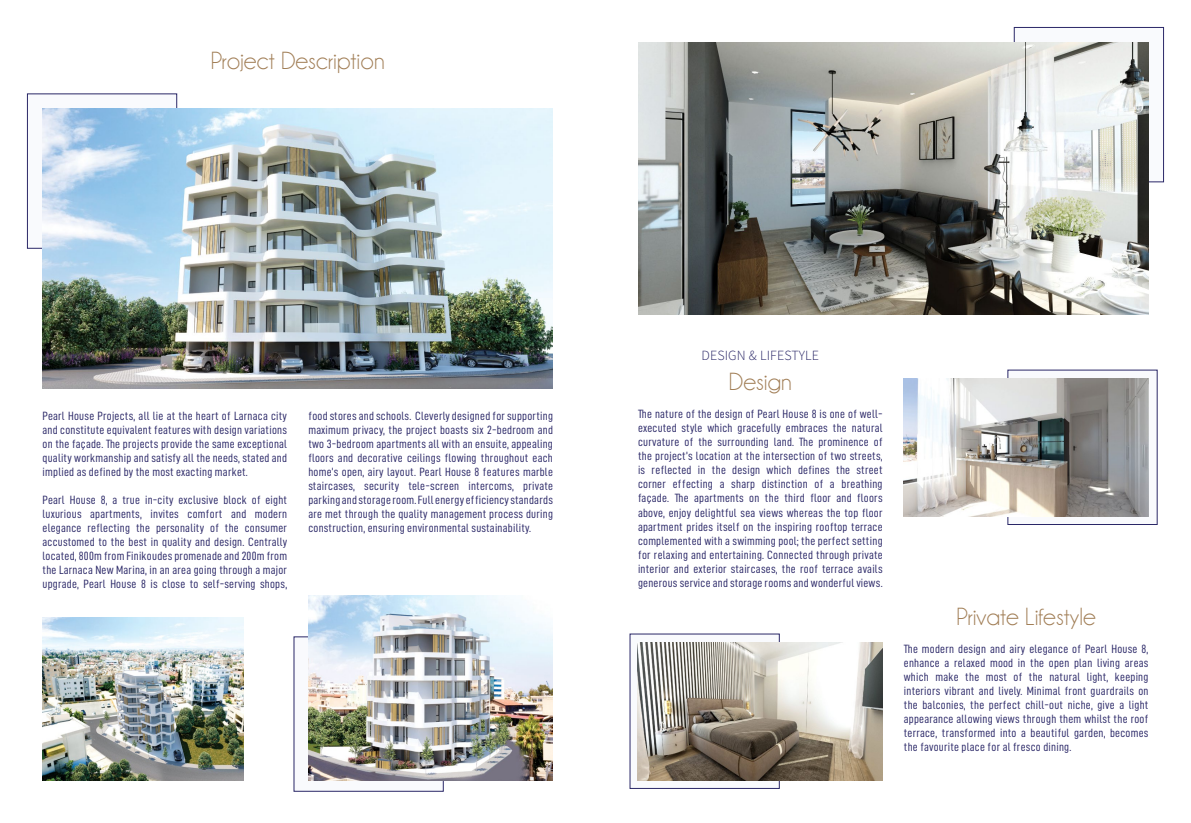
<style>
.page{position:relative;width:1191px;height:823px;background:#fff}
.page>*{position:absolute;margin:0;border:0;box-sizing:border-box;transform-origin:0 0}
.t1{font:25px "Champagne&Limousines";color:#a17e56}
.t2{font:300 14px "Source Sans Pro";letter-spacing:.01em;color:#2a2767}
.t3{font:12px/14px "D DIN Condensed";letter-spacing:.02em;color:#2a2767;text-align:justify}
</style>
<div class="page">
<div style="left:294px;top:636px;width:149px;height:155px;background:#f9fafd"></div>
<div style="left:27px;top:93px;width:150px;height:155px;background:#f9fafd;border:1px solid #2a2767"></div>
<img style="left:43px;top:109px;width:510px;height:279px">
<img style="left:308px;top:595px;width:245px;height:185px">
<img style="left:43px;top:617px;width:201px;height:163px">
<svg style="left:629px;top:633px;width:150px;height:155px"></svg>
<div style="left:1007px;top:369px;width:150px;height:155px;background:#f9fafd"></div>
<div style="left:1014px;top:27px;width:149px;height:155px;background:#f9fafd;border:1px solid #2a2767"></div>
<img style="left:904px;top:378px;width:244px;height:138px">
<img style="left:638px;top:642px;width:244px;height:138px">
<img style="left:638px;top:43px;width:511px;height:271px">
<h1 class="t1" style="left:211px;top:48px;width:176px">Project Description</h1>
<p class="t3" style="left:43px;top:408px;width:246px">Pearl House Projects, all lie at the heart of Larnaca city and constitute equivalent features with design variations on the façade. The projects provide the same exceptional quality workmanship and satisfy all the needs, stated and implied as defined by the most exacting market.</p>
<p class="t3" style="left:43px;top:492px;width:246px">Pearl House 8, a true in-city exclusive block of eight luxurious apartments, invites comfort and modern elegance reflecting the personality of the consumer accustomed to the best in quality and design. Centrally located, 800m from Finikoudes promenade and 200m from the Larnaca New Marina, in an area going through a major upgrade, Pearl House 8 is close to self-serving shops,</p>
<p class="t3" style="left:308px;top:408px;width:246px">food stores and schools. Cleverly designed for supporting maximum privacy, the project boasts six 2-bedroom and two 3-bedroom apartments all with an ensuite, appealing floors and decorative ceilings flowing throughout each home’s open, airy layout. Pearl House 8 features marble staircases, security tele-screen intercoms, private parking and storage room. Full energy efficiency standards are met through the quality management process during construction, ensuring environmental sustainability.</p>
<p class="t2" style="left:701px;top:346px;width:119px">DESIGN &amp; LIFESTYLE</p>
<h1 class="t1" style="left:729px;top:369px;width:64px">Design</h1>
<p class="t3" style="left:638px;top:407px;width:246px">The nature of the design of Pearl House 8 is one of well&shy;executed style which gracefully embraces the natural curvature of the surrounding land. The prominence of the project’s location at the intersection of two streets, is reflected in the design which defines the street corner effecting a sharp distinction of a breathing façade. The apartments on the third floor and floors above, enjoy delightful sea views whereas the top floor apartment prides itself on the inspiring rooftop terrace complemented with a swimming pool; the perfect setting for relaxing and entertaining. Connected through private interior and exterior staircases, the roof terrace avails generous service and storage rooms and wonderful views.</p>
<h1 class="t1" style="left:956px;top:603px;width:141px">Private Lifestyle</h1>
<p class="t3" style="left:904px;top:641px;width:246px">The modern design and airy elegance of Pearl House 8, enhance a relaxed mood in the open plan living areas which make the most of the natural light, keeping interiors vibrant and lively. Minimal front guardrails on the balconies, the perfect chill-out niche, give a light appearance allowing views through them whilst the roof terrace, transformed into a beautiful garden, becomes the favourite place for al fresco dining.</p>
</div>
